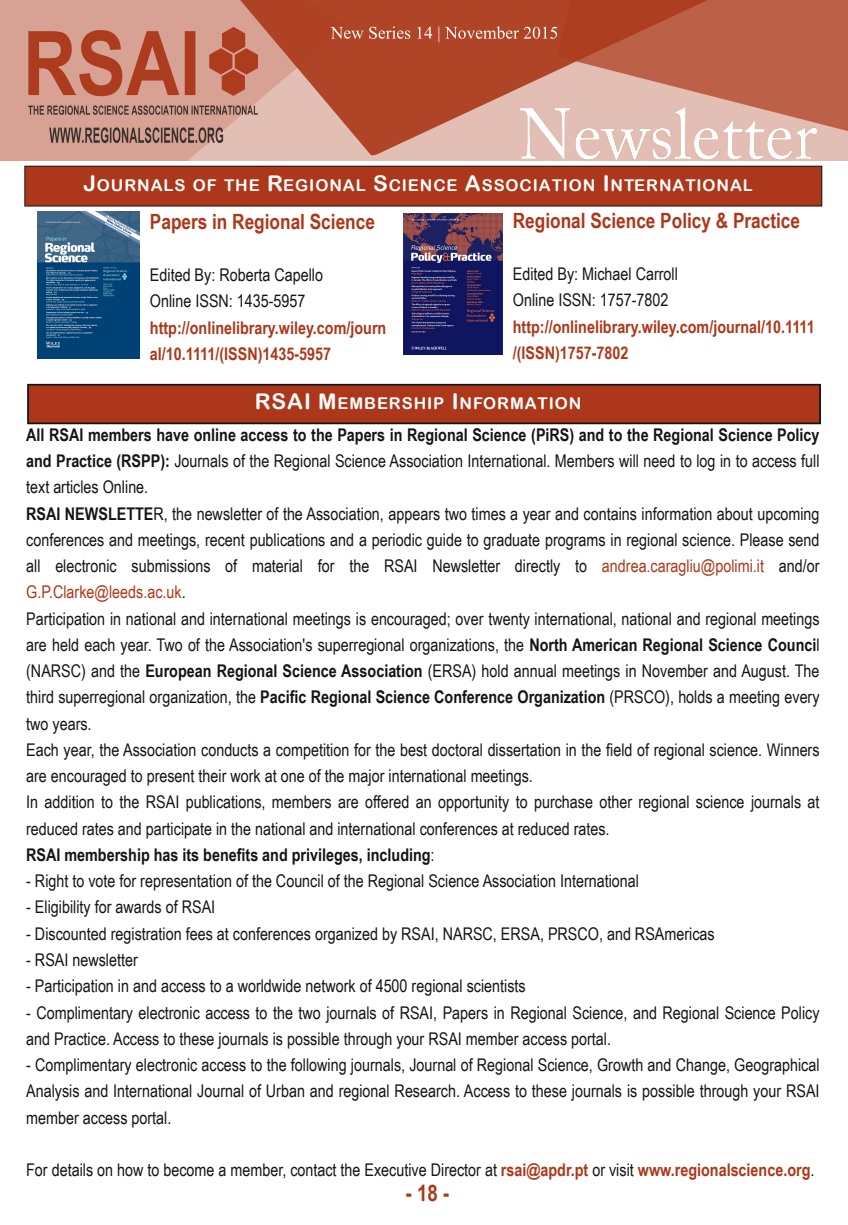
<style>
.page{position:relative;width:848px;height:1225px;background:#fff}
.page>*{position:absolute;margin:0;border:0;box-sizing:border-box;transform-origin:0 0}
.t1{font:700 22.75px "Arial Narrow";color:#ad371a}
.t2{font:700 21px "Arial Narrow";color:#ad371a}
.t3{font:17.5px/26.2px "Arial Narrow";color:#161413}
.t4{font:700 17.5px/26.2px "Arial Narrow";color:#ad371a}
.t5{font:16.28px "Arial Rounded MT Bold";letter-spacing:.055em;color:#fff}
.s1{font-size:21.53px}
.s2{font-weight:700}
.s3{color:#ad371a}
.s4{font-weight:700;color:#ad371a}
</style>
<div class="page">
<img style="left:0;top:0;width:848px;height:160px">
<svg style="left:330px;top:26px;width:80px;height:13px"></svg>
<svg style="left:417px;top:27px;width:15px;height:12px"></svg>
<svg style="left:438px;top:26px;width:1px;height:16px"></svg>
<svg style="left:445px;top:26px;width:112px;height:13px"></svg>
<img style="left:403px;top:213px;width:99px;height:141px">
<div style="left:25px;top:166px;width:797px;height:40px;background:#ad371a"></div>
<div style="left:25px;top:166px;width:797px;height:40px;border:1px solid #161413"></div>
<img style="left:37px;top:211px;width:102px;height:147px">
<div style="left:28px;top:385px;width:792px;height:38px;background:#ad371a"></div>
<div style="left:27px;top:384px;width:794px;height:40px;border:2px solid #161413"></div>
<p class="t5" style="left:83px;top:176px;width:671px"><span class="s1">J</span>OURNALS OF THE <span class="s1">R</span>EGIONAL <span class="s1">S</span>CIENCE <span class="s1">A</span>SSOCIATION <span class="s1">I</span>NTERNATIONAL</p>
<p class="t2" style="left:150px;top:209px;width:226px">Papers in Regional Science</p>
<p class="t3" style="left:150px;top:262px;width:175px">Edited By: Roberta Capello<br>Online ISSN: 1435-5957</p>
<p class="t4" style="left:150px;top:314px;width:238px">http://onlinelibrary.wiley.com/journ al/10.1111/(ISSN)1435-5957</p>
<p class="t2" style="left:513px;top:208px;width:289px">Regional Science Policy &amp; Practice</p>
<p class="t3" style="left:513px;top:261px;width:167px">Edited By: Michael Carroll<br>Online ISSN: 1757-7802</p>
<p class="t4" style="left:513px;top:313px;width:303px">http://onlinelibrary.wiley.com/journal/10.1111 /(ISSN)1757-7802</p>
<p class="t5" style="left:255px;top:393px;width:328px"><span class="s1">RSAI M</span>EMBERSHIP <span class="s1">I</span>NFORMATION</p>
<p class="t3" style="left:26px;top:421px;width:795px"><span class="s2">All RSAI members have online access to the Papers in Regional Science (PiRS) and to the Regional Science Policy and Practice (RSPP):</span> Journals of the Regional Science Association International. Members will need to log in to access full text articles Online.<br><span class="s2">RSAI NEWSLETTE</span>R, the newsletter of the Association, appears two times a year and contains information about upcoming conferences and meetings, recent publications and a periodic guide to graduate programs in regional science. Please send all electronic submissions of material for the RSAI Newsletter directly to <span class="s3">andrea.caragliu@polimi.it</span> and/or <span class="s3">G.P.Clarke@leeds.ac.uk</span>.<br>Participation in national and international meetings is encouraged; over twenty international, national and regional meetings are held each year. Two of the Association's superregional organizations, the <span class="s2">North American Regional Science Counci</span>l (NARSC) and the <span class="s2">European Regional Science Association</span> (ERSA) hold annual meetings in November and August. The third superregional organization, the <span class="s2">Pacific Regional Science Conference Organization</span> (PRSCO), holds a meeting every two years.<br>Each year, the Association conducts a competition for the best doctoral dissertation in the field of regional science. Winners are encouraged to present their work at one of the major international meetings.<br>In addition to the RSAI publications, members are offered an opportunity to purchase other regional science journals at reduced rates and participate in the national and international conferences at reduced rates.<br><span class="s2">RSAI membership has its benefits and privileges, including</span>:</p>
<p class="t3" style="left:26px;top:867px;width:614px">- Right to vote for representation of the Council of the Regional Science Association International</p>
<p class="t3" style="left:26px;top:894px;width:191px">- Eligibility for awards of RSAI</p>
<p class="t3" style="left:26px;top:920px;width:690px">- Discounted registration fees at conferences organized by RSAI, NARSC, ERSA, PRSCO, and RSAmericas</p>
<p class="t3" style="left:26px;top:946px;width:113px">- RSAI newsletter</p>
<p class="t3" style="left:26px;top:972px;width:501px">- Participation in and access to a worldwide network of 4500 regional scientists</p>
<p class="t3" style="left:26px;top:999px;width:795px">- Complimentary electronic access to the two journals of RSAI, Papers in Regional Science, and Regional Science Policy and Practice. Access to these journals is possible through your RSAI member access portal.</p>
<p class="t3" style="left:26px;top:1051px;width:795px;text-align:justify">- Complimentary electronic access to the following journals, Journal of Regional Science, Growth and Change, Geographical Analysis and International Journal of Urban and regional Research. Access to these journals is possible through your RSAI member access portal.</p>
<p class="t3" style="left:26px;top:1156px;width:790px">For details on how to become a member, contact the Executive Director at <span class="s4">rsai@apdr.pt</span> or visit <span class="s4">www.regionalscience.org</span>.</p>
<h1 class="t1" style="left:406px;top:1179px;width:45px">-18-</h1>
</div>
